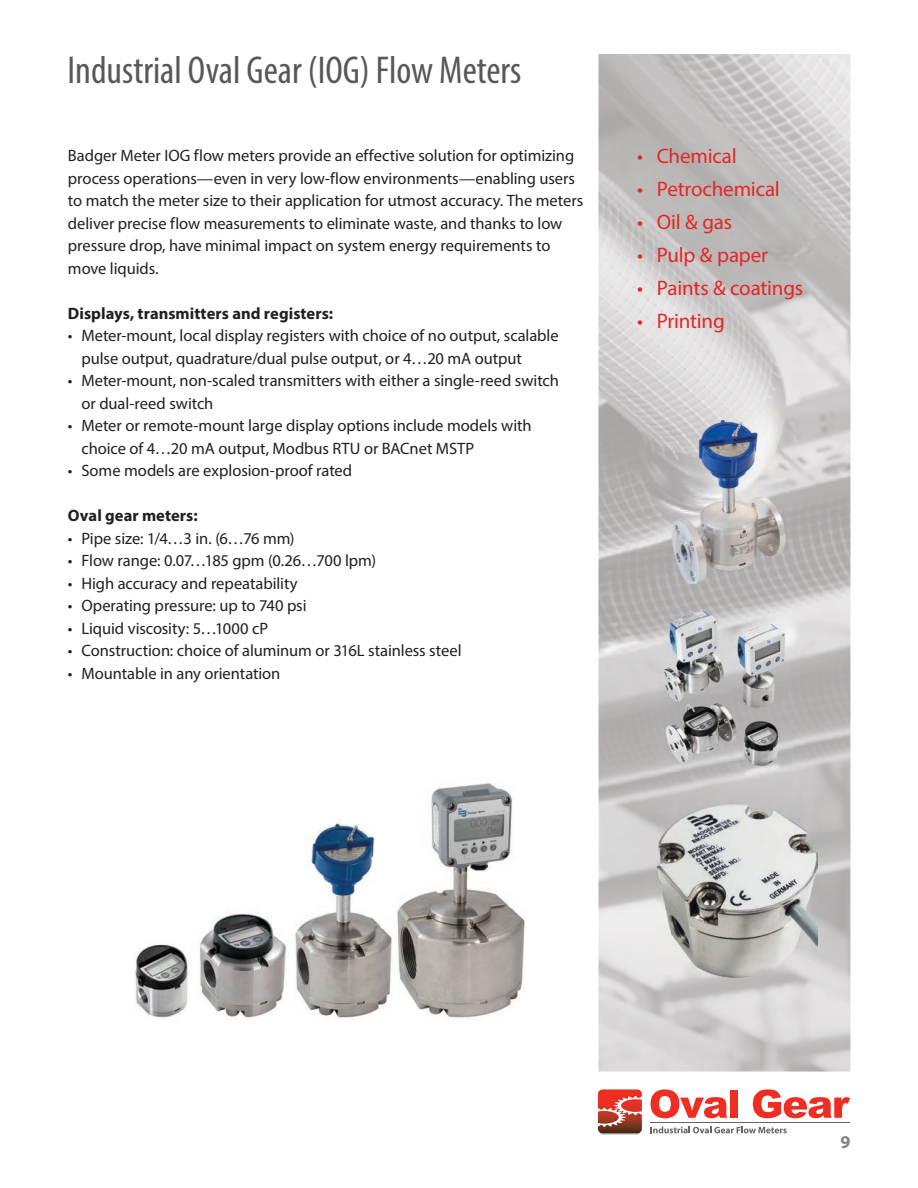
<style>
.page{position:relative;width:918px;height:1188px;background:#fff}
.page>*{position:absolute;margin:0;border:0;box-sizing:border-box;transform-origin:0 0}
.t1{font:condensed 39px "Myriad Pro";color:#57585a}
.t2{font:21px "Myriad Pro";letter-spacing:-.01em;color:#e42625}
.t3{font:700 18px "Myriad Pro";color:#808285}
.t4{font:16.5px/22.5px "Myriad Pro";letter-spacing:-.005em;color:#231f20}
.t5{font:700 16.5px "Myriad Pro";color:#231f20}
</style>
<div class="page">
<img style="left:598px;top:54px;width:252px;height:1018px">
<div style="left:600px;top:1130px;width:40px;height:5px;background:#948a85;border-radius:2px"></div>
<hr style="left:651px;top:1122px;width:199px;height:1px;background:#646569">
<svg style="left:598px;top:1089px;width:44px;height:44px;background:#c45447"></svg>
<svg style="left:651px;top:1127px;width:136px;height:6px"></svg>
<svg style="left:651px;top:1089px;width:76px;height:29px"></svg>
<div style="left:730px;top:1090px;width:8px;height:28px;background:#ee2e22"></div>
<svg style="left:753px;top:1089px;width:97px;height:29px"></svg>
<img style="left:134px;top:783px;width:391px;height:236px">
<img style="left:656px;top:802px;width:161px;height:175px">
<img style="left:666px;top:408px;width:127px;height:176px">
<img style="left:655px;top:607px;width:138px;height:165px">
<h1 class="t1" style="left:68px;top:47px;width:456px">Industrial Oval Gear (IOG) Flow Meters</h1>
<p class="t4" style="left:68px;top:144px;width:517px">Badger Meter IOG flow meters provide an effective solution for optimizing process operations—even in very low-flow environments—enabling users to match the meter size to their application for utmost accuracy. The meters deliver precise flow measurements to eliminate waste, and thanks to low pressure drop, have minimal impact on system energy requirements to move liquids.</p>
<p class="t5" style="left:68px;top:302px;width:267px">Displays, transmitters and registers:</p>
<p class="t4" style="left:81px;top:324px;width:479px;text-indent:-13px">• Meter-mount, local display registers with choice of no output, scalable pulse output, quadrature/dual pulse output, or 4…20 mA output</p>
<p class="t4" style="left:81px;top:369px;width:479px;text-indent:-13px">• Meter-mount, non-scaled transmitters with either a single-reed switch or dual-reed switch</p>
<p class="t4" style="left:81px;top:414px;width:452px;text-indent:-13px">• Meter or remote-mount large display options include models with choice of 4…20 mA output, Modbus RTU or BACnet MSTP</p>
<p class="t4" style="left:68px;top:459px;width:286px">• Some models are explosion-proof rated</p>
<p class="t5" style="left:68px;top:505px;width:131px">Oval gear meters:</p>
<p class="t4" style="left:68px;top:527px;width:228px">• Pipe size: 1/4…3 in. (6…76 mm)</p>
<p class="t4" style="left:68px;top:549px;width:310px">• Flow range: 0.07…185 gpm (0.26…700 lpm)</p>
<p class="t4" style="left:68px;top:572px;width:231px">• High accuracy and repeatability</p>
<p class="t4" style="left:68px;top:594px;width:240px">• Operating pressure: up to 740 psi</p>
<p class="t4" style="left:68px;top:617px;width:202px">• Liquid viscosity: 5…1000 cP</p>
<p class="t4" style="left:68px;top:639px;width:395px">• Construction: choice of aluminum or 316L stainless steel</p>
<p class="t4" style="left:68px;top:662px;width:214px">• Mountable in any orientation</p>
<p class="t2" style="left:637px;top:143px;width:101px">• Chemical</p>
<p class="t2" style="left:637px;top:176px;width:144px">• Petrochemical</p>
<p class="t2" style="left:637px;top:209px;width:96px">• Oil &amp; gas</p>
<p class="t2" style="left:637px;top:242px;width:132px">• Pulp &amp; paper</p>
<p class="t2" style="left:637px;top:275px;width:167px">• Paints &amp; coatings</p>
<p class="t2" style="left:637px;top:308px;width:89px">• Printing</p>
<p class="t3" style="left:841px;top:1130px;width:11px">9</p>
</div>
